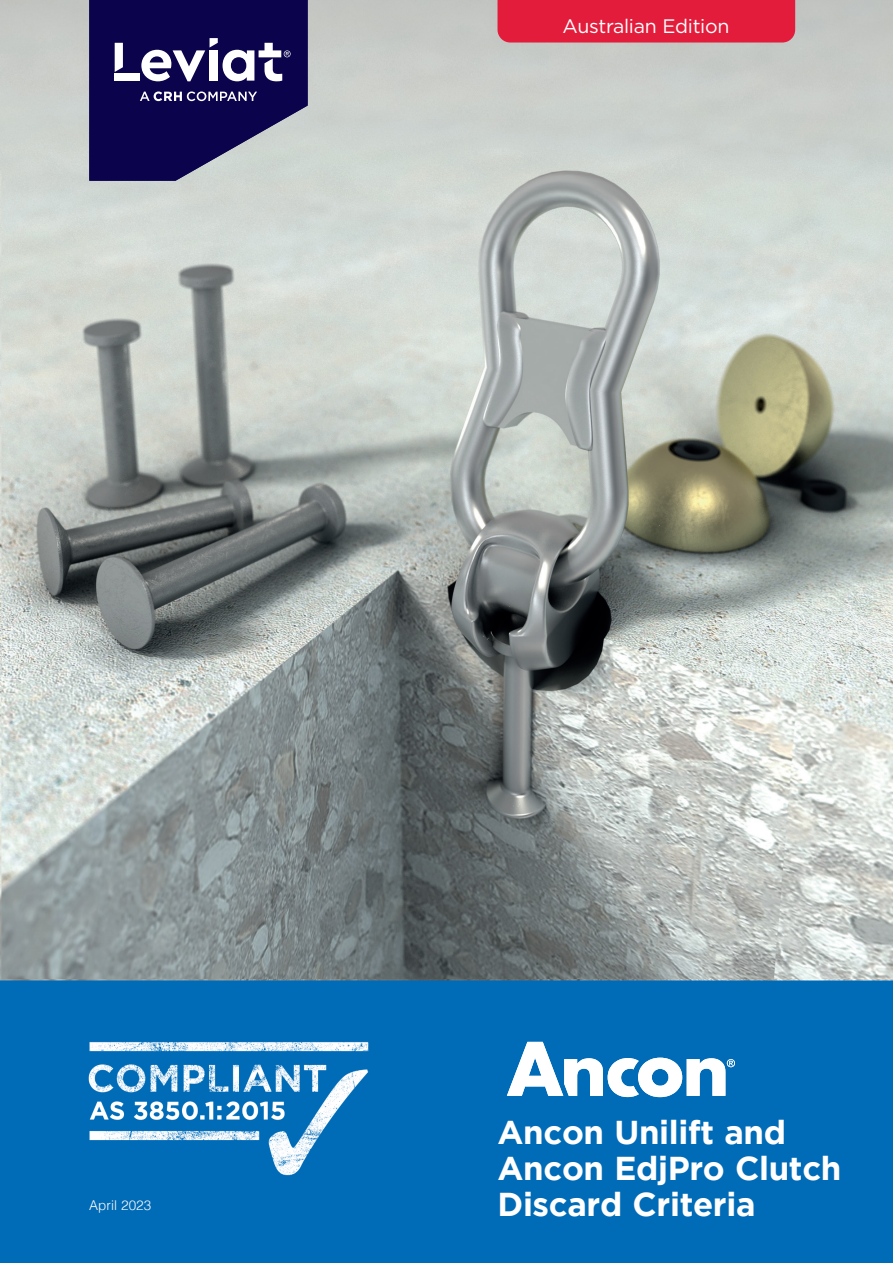
<style>
.page{position:relative;width:893px;height:1263px;background:#fff}
.page>*{position:absolute;margin:0;border:0;box-sizing:border-box;transform-origin:0 0}
.t1{font:700 33px/36px "Gotham";letter-spacing:-.01em;color:#fff}
.t2{font:19.5px "Gotham";letter-spacing:-.015em;color:#fff}
.t3{font:300 13.5px "Helvetica";color:#fff}
</style>
<div class="page">
<img style="left:0;top:0;width:893px;height:1263px">
<svg style="left:89px;top:0;width:219px;height:181px;background:#38326b"></svg>
<svg style="left:507px;top:1042px;width:228px;height:55px"></svg>
<div style="left:497px;top:0;width:298px;height:43px;background:#e41c3b"></div>
<img style="left:58px;top:1027px;width:331px;height:158px">
<p class="t2" style="left:563px;top:13px;width:168px">Australian Edition</p>
<p class="t1" style="left:497px;top:1113px;width:345px">Ancon Unilift and<br>Ancon EdjPro Clutch</p>
<p class="t3" style="left:89px;top:1194px;width:63px">April 2023</p>
<p class="t1" style="left:497px;top:1185px;width:260px">Discard Criteria</p>
</div>
